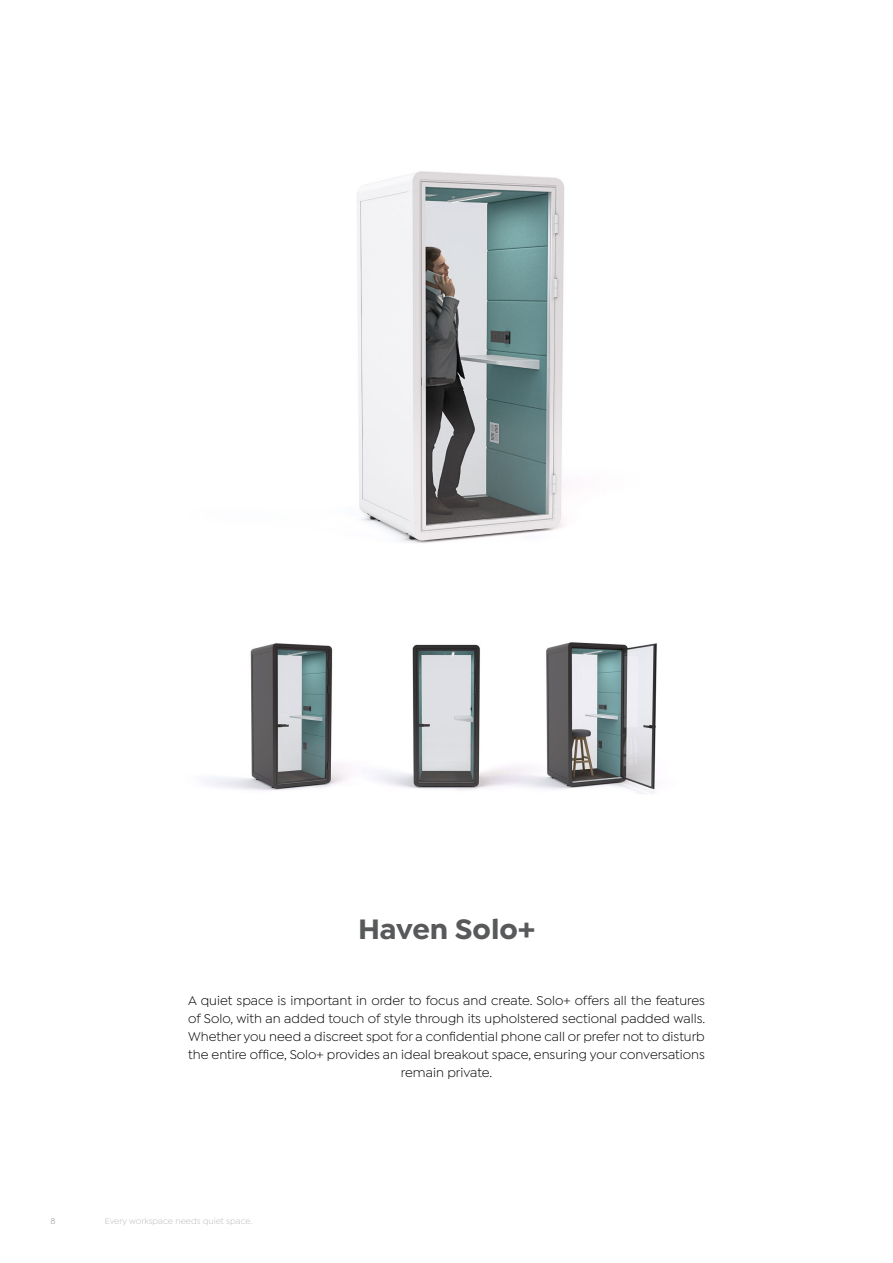
<style>
.page{position:relative;width:893px;height:1263px;background:#fff}
.page>*{position:absolute;margin:0;border:0;box-sizing:border-box;transform-origin:0 0}
.t1{font:700 30px "Isidora Sans";letter-spacing:-.005em;color:#58595b}
.t2{font:13.5px/18px "Isidora Sans";color:#000;text-align:center}
.t3{font:9px "Isidora Sans";color:#bcbec0}
.t4{font:9px "Isidora Sans";color:#939598}
</style>
<div class="page">
<img style="left:207px;top:656px;width:64px;height:135px">
<img style="left:622px;top:656px;width:35px;height:138px">
<img style="left:271px;top:656px;width:351px;height:135px">
<img style="left:250px;top:171px;width:407px;height:485px">
<h1 class="t1" style="left:358px;top:910px;width:178px">Haven Solo+</h1>
<p class="t2" style="left:188px;top:992px;width:519px">A quiet space is important in order to focus and create. Solo+ offers all the features of Solo, with an added touch of style through its upholstered sectional padded walls.<br>Whether you need a discreet spot for a confidential phone call or prefer not to disturb the entire office, Solo+ provides an ideal breakout space, ensuring your conversations remain private.</p>
<p class="t4" style="left:50px;top:1216px;width:7px">8</p>
<p class="t3" style="left:105px;top:1216px;width:149px">Every workspace needs quiet space.</p>
</div>
